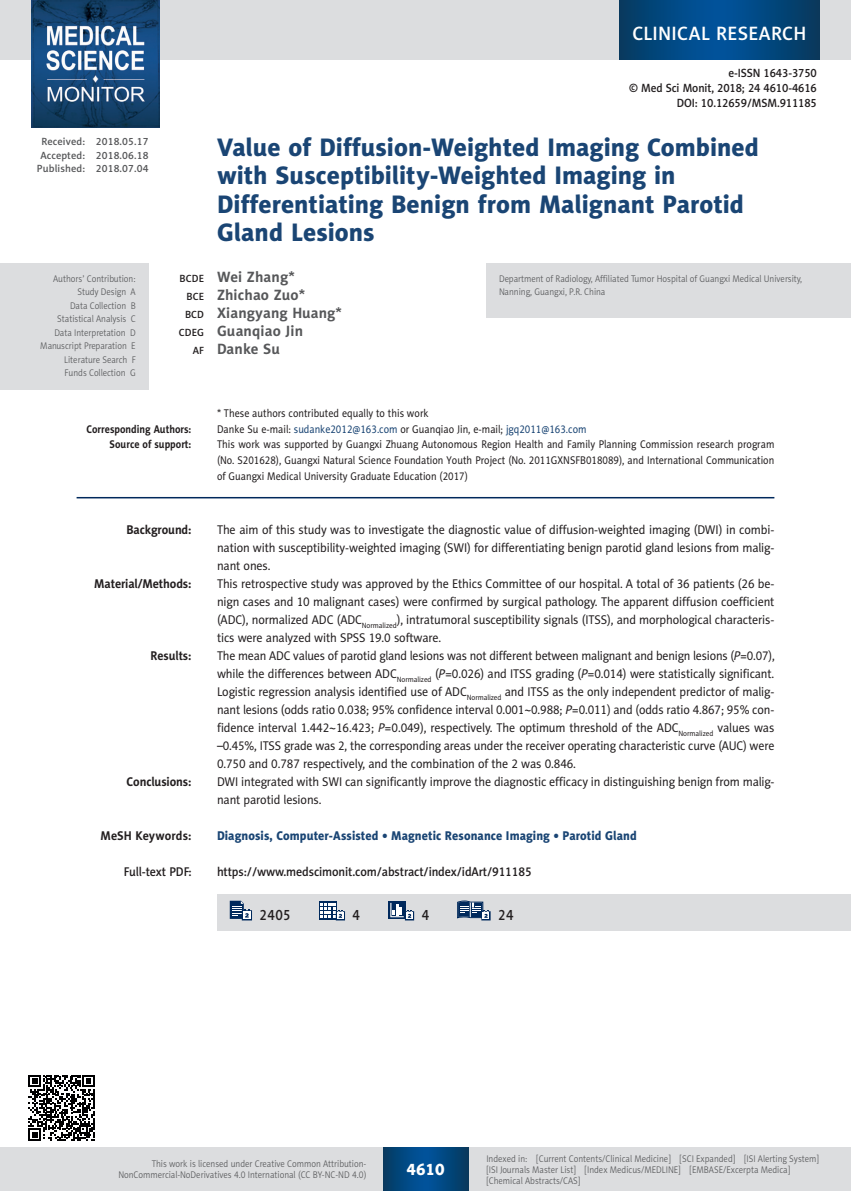
<style>
.page{position:relative;width:851px;height:1191px;background:#fff}
.page>*{position:absolute;margin:0;border:0;box-sizing:border-box;transform-origin:0 0}
.MSM_Tytul{font:25.5px/28.5px "Naomi Sans EFN Heavy";color:#1a4574}
.t1{font:19.5px "Naomi Sans EFN Medium";letter-spacing:.015em;color:#fff}
.t2{font:16.5px "Naomi Sans EFN Heavy";color:#fff}
.MSM_Autorzy{font:700 15px "Naomi Sans EFN";letter-spacing:.01em;color:#57585a}
.MSM_dane{font:15px "Naomi Sans EFN Medium";letter-spacing:.03em;color:#231f20;scale:.9 1}
.MSM_Summary_body{font:12.75px/18px "Naomi Sans EFN";letter-spacing:-.01em;color:#231f20;text-align:justify;scale:.95 1}
.MSM_Summary_body-2{font:12.75px/18px "Naomi Sans EFN";letter-spacing:-.01em;color:#231f20;text-align:justify;scale:.94 1}
.MSM_full_text_pdf{font:12.75px "Naomi Sans EFN Medium";letter-spacing:-.01em;color:#231f20;scale:.95 1}
.MSM_keywords{font:12.75px "Naomi Sans EFN Heavy";letter-spacing:.005em;color:#1a4574;scale:.95 1}
.MSM_Summary_body-3{font:700 12.75px "Naomi Sans EFN";letter-spacing:-.01em;color:#231f20;scale:.95 1}
.MSM_keywords-2{font:700 12.75px "Naomi Sans EFN";letter-spacing:.005em;color:#231f20;scale:.95 1}
.MSM_Summary_body-4{font:700 12.75px "Naomi Sans EFN";letter-spacing:-.01em;color:#231f20;scale:.94 1}
.MSM_full_text_pdf-2{font:12px "Naomi Sans EFN Medium";letter-spacing:-.01em;color:#231f20;scale:.95 1}
.MSM_Support{font:11.25px/15.8px "Naomi Sans EFN";color:#231f20;text-align:justify;scale:.9 1}
.MSM_Adres{font:11.25px "Naomi Sans EFN";color:#231f20;scale:.9 1}
.MSM_Adres-2{font:700 11.25px "Naomi Sans EFN";color:#231f20;scale:.9 1}
.MSM_Support-2{font:700 11.25px "Naomi Sans EFN";color:#231f20;scale:.9 1}
.t3{font:10.5px "Naomi Sans EFN Medium";letter-spacing:.01em;color:#57585a}
.MSM_pagina_sygnatura{font:9.75px/11.2px "Naomi Sans EFN Light";color:#57585a;scale:.9 1}
.MSM_Afiliacja{font:9.75px/13.5px "Naomi Sans EFN Light";color:#57585a;scale:.9 1}
.s1{font-family:"Naomi Sans EFN Medium";font-weight:400;font-size:10.5px;color:#231f20}
.s2{color:#1a4574}
.s3{font-style:italic}
</style>
<div class="page">
<div style="left:217px;top:894px;width:633px;height:36px;background:#dcdddf"></div>
<svg style="left:230px;top:900px;width:22px;height:20px"></svg>
<div style="left:319px;top:901px;width:17px;height:18px;background:#00295c"></div>
<svg style="left:320px;top:902px;width:25px;height:18px"></svg>
<div style="left:388px;top:901px;width:18px;height:18px;background:#00295c"></div>
<svg style="left:390px;top:903px;width:24px;height:17px"></svg>
<svg style="left:457px;top:900px;width:33px;height:20px"></svg>
<hr style="left:77px;top:497px;width:697px;height:1px;background:#00295c">
<div style="left:0;top:264px;width:148px;height:126px;background:#dcdddf"></div>
<div style="left:486px;top:264px;width:364px;height:54px;background:#dcdddf"></div>
<svg style="left:28px;top:1075px;width:67px;height:66px"></svg>
<hr style="left:850px;top:0;width:1px;height:60px;background:#dcdddf">
<div style="left:0;top:1148px;width:850px;height:43px;background:#dcdddf"></div>
<svg style="left:383px;top:1147px;width:85px;height:43px;background:#02477e"></svg>
<div style="left:0;top:0;width:850px;height:60px;background:#dcdddf"></div>
<svg style="left:619px;top:0;width:200px;height:60px;background:#02477e"></svg>
<img style="left:32px;top:0;width:127px;height:128px">
<h2 class="t1" style="left:632px;top:22px;width:175px">CLINICAL RESEARCH</h2>
<p class="t3" style="left:41px;top:136px;width:109px">Received: 2018.05.17</p>
<p class="t3" style="left:40px;top:149px;width:110px">Accepted: 2018.06.18</p>
<p class="t3" style="left:37px;top:163px;width:113px">Published: 2018.07.04</p>
<p class="MSM_pagina_sygnatura" style="left:53px;top:273px;width:93px">Authors’ Contribution:</p>
<p class="MSM_pagina_sygnatura" style="left:77px;top:286px;width:66px">Study Design A</p>
<p class="MSM_pagina_sygnatura" style="left:70px;top:300px;width:74px">Data Collection B</p>
<p class="MSM_pagina_sygnatura" style="left:57px;top:313px;width:89px">Statistical Analysis C</p>
<p class="MSM_pagina_sygnatura" style="left:54px;top:327px;width:92px">Data Interpretation D</p>
<p class="MSM_pagina_sygnatura" style="left:40px;top:340px;width:107px">Manuscript Preparation E</p>
<p class="MSM_pagina_sygnatura" style="left:64px;top:354px;width:81px">Literature Search F</p>
<p class="MSM_pagina_sygnatura" style="left:65px;top:367px;width:80px">Funds Collection G</p>
<p class="MSM_full_text_pdf-2" style="left:728px;top:66px;width:95px">e-ISSN 1643-3750</p>
<p class="MSM_full_text_pdf-2" style="left:629px;top:81px;width:199px">© Med Sci Monit, 2018; 24 4610-4616</p>
<p class="MSM_full_text_pdf-2" style="left:676px;top:96px;width:149px">DOI: 10.12659/MSM.911185</p>
<p class="MSM_Tytul" style="left:217px;top:132px;width:543px">Value of Diffusion-Weighted Imaging Combined with Susceptibility-Weighted Imaging in Differentiating Benign from Malignant Parotid Gland Lesions</p>
<p class="MSM_Autorzy" style="left:179px;top:268px;width:117px"><span class="s1">BCDE</span> Wei Zhang*</p>
<p class="MSM_Autorzy" style="left:186px;top:286px;width:120px"><span class="s1">BCE</span> Zhichao Zuo*</p>
<p class="MSM_Autorzy" style="left:185px;top:304px;width:158px"><span class="s1">BCD</span> Xiangyang Huang*</p>
<p class="MSM_Autorzy" style="left:179px;top:322px;width:126px"><span class="s1">CDEG</span> Guanqiao Jin</p>
<p class="MSM_Autorzy" style="left:193px;top:340px;width:89px"><span class="s1">AF</span> Danke Su</p>
<p class="MSM_Afiliacja" style="left:499px;top:272px;width:338px">Department of Radiology, Affiliated Tumor Hospital of Guangxi Medical University,<br>Nanning, Guangxi, P.R. China</p>
<p class="MSM_Adres" style="left:217px;top:406px;width:236px">* These authors contributed equally to this work</p>
<p class="MSM_Adres-2" style="left:86px;top:422px;width:118px">Corresponding Authors:</p>
<p class="MSM_Adres" style="left:217px;top:422px;width:412px">Danke Su e-mail: <span class="s2">sudanke2012@163.com</span> or Guanqiao Jin, e-mail; <span class="s2">jgq2011@163.com</span></p>
<p class="MSM_Support-2" style="left:110px;top:438px;width:92px">Source of support:</p>
<p class="MSM_Support" style="left:217px;top:437px;width:620px">This work was supported by Guangxi Zhuang Autonomous Region Health and Family Planning Commission research program (No. S201628), Guangxi Natural Science Foundation Youth Project (No. 2011GXNSFB018089), and International Communication of Guangxi Medical University Graduate Education (2017)</p>
<p class="MSM_Summary_body-3" style="left:126px;top:522px;width:70px">Background:</p>
<p class="MSM_Summary_body" style="left:217px;top:521px;width:588px">The aim of this study was to investigate the diagnostic value of diffusion-weighted imaging (DWI) in combi&shy;nation with susceptibility-weighted imaging (SWI) for differentiating benign parotid gland lesions from malig&shy;nant ones.</p>
<p class="MSM_Summary_body-3" style="left:94px;top:576px;width:104px">Material/Methods:</p>
<p class="MSM_Summary_body" style="left:217px;top:575px;width:588px">This retrospective study was approved by the Ethics Committee of our hospital. A total of 36 patients (26 be&shy;nign cases and 10 malignant cases) were confirmed by surgical pathology. The apparent diffusion coefficient (ADC), normalized ADC (ADC<sub>Normalized</sub>), intratumoral susceptibility signals (ITSS), and morphological characteris&shy;tics were analyzed with SPSS 19.0 software.</p>
<p class="MSM_Summary_body-4" style="left:150px;top:648px;width:45px">Results:</p>
<p class="MSM_Summary_body-2" style="left:217px;top:647px;width:594px">The mean ADC values of parotid gland lesions was not different between malignant and benign lesions (<span class="s3">P</span>=0.07), while the differences between ADC<sub>Normalized</sub> (<span class="s3">P</span>=0.026) and ITSS grading (<span class="s3">P</span>=0.014) were statistically significant.<br>Logistic regression analysis identified use of ADC<sub>Normalized</sub> and ITSS as the only independent predictor of malig&shy;nant lesions (odds ratio 0.038; 95% confidence interval 0.001~0.988; <span class="s3">P</span>=0.011) and (odds ratio 4.867; 95% con&shy;fidence interval 1.442~16.423; <span class="s3">P</span>=0.049), respectively. The optimum threshold of the ADC<sub>Normalized</sub> values was –0.45%, ITSS grade was 2, the corresponding areas under the receiver operating characteristic curve (AUC) were 0.750 and 0.787 respectively, and the combination of the 2 was 0.846.</p>
<p class="MSM_Summary_body-3" style="left:127px;top:774px;width:70px">Conclusions:</p>
<p class="MSM_Summary_body" style="left:217px;top:773px;width:588px">DWI integrated with SWI can significantly improve the diagnostic efficacy in distinguishing benign from malig&shy;nant parotid lesions.</p>
<p class="MSM_keywords-2" style="left:100px;top:828px;width:97px">MeSH Keywords:</p>
<p class="MSM_keywords" style="left:217px;top:828px;width:443px">Diagnosis, Computer-Assisted • Magnetic Resonance Imaging • Parotid Gland</p>
<p class="MSM_full_text_pdf" style="left:124px;top:864px;width:73px">Full-text PDF:</p>
<p class="MSM_full_text_pdf" style="left:217px;top:864px;width:333px">https://www.medscimonit.com/abstract/index/idArt/911185</p>
<p class="MSM_dane" style="left:259px;top:906px;width:36px">2405</p>
<p class="MSM_dane" style="left:352px;top:906px;width:10px">4</p>
<p class="MSM_dane" style="left:421px;top:906px;width:10px">4</p>
<p class="MSM_dane" style="left:498px;top:906px;width:19px">24</p>
<p class="MSM_pagina_sygnatura" style="left:118px;top:1158px;width:277px;text-align:right">This work is licensed under Creative Common Attribution-<br>NonCommercial-NoDerivatives 4.0 International (CC BY-NC-ND 4.0)</p>
<p class="t2" style="left:406px;top:1159px;width:40px">4610</p>
<p class="MSM_pagina_sygnatura" style="left:486px;top:1152px;width:371px">Indexed in: [Current Contents/Clinical Medicine] [SCI Expanded] [ISI Alerting System] [ISI Journals Master List] [Index Medicus/MEDLINE] [EMBASE/Excerpta Medica] [Chemical Abstracts/CAS]</p>
</div>
